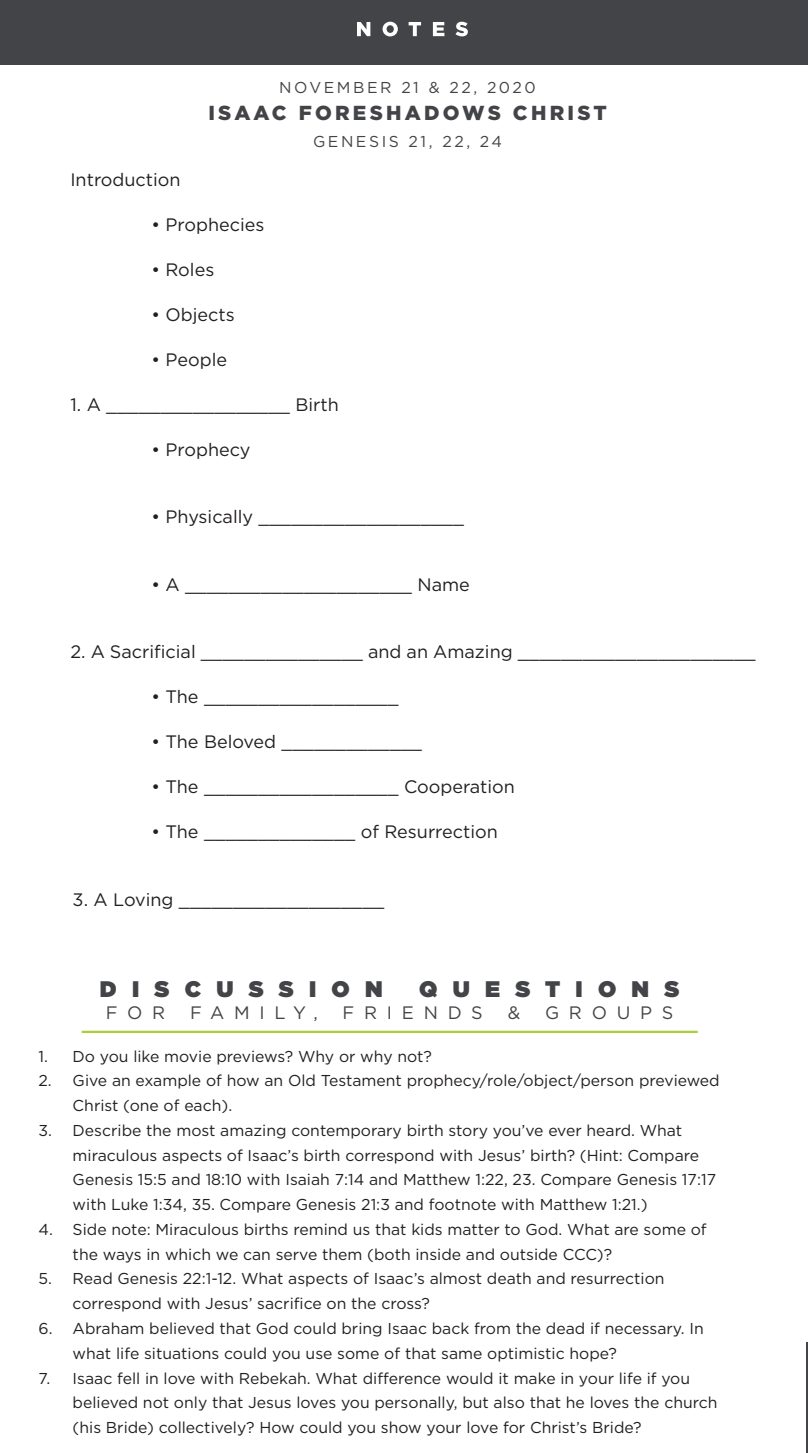
<style>
.page{position:relative;width:808px;height:1453px;background:#fff}
.page>*{position:absolute;margin:0;border:0;box-sizing:border-box;transform-origin:0 0}
.t1{font:900 22.5px "Gotham";letter-spacing:.68em;color:#424447}
.t2{font:900 20.25px "Gotham";letter-spacing:.16em;color:#424447}
.t3{font:18px "Gotham";color:#231f20}
.t4{font:18px "Gotham";letter-spacing:.54em;color:#424447}
.t5{font:15.75px/24.8px "Gotham";color:#231f20}
.t6{font:15.75px "Gotham";letter-spacing:.16em;color:#424447}
</style>
<div class="page">
<div style="left:0;top:0;width:807px;height:64px;background:#424447"></div>
<svg style="left:357px;top:22px;width:111px;height:14px"></svg>
<hr style="left:806px;top:1342px;width:1px;height:110px;background:#424447">
<hr style="left:82px;top:1030px;width:615px;height:2px;background:#abcf38">
<p class="t6" style="left:279px;top:79px;width:258px">NOVEMBER 21 &amp; 22, 2020</p>
<p class="t2" style="left:208px;top:101px;width:400px">ISAAC FORESHADOWS CHRIST</p>
<p class="t6" style="left:313px;top:133px;width:190px">GENESIS 21, 22, 24</p>
<p class="t3" style="left:70px;top:169px;width:112px">Introduction</p>
<p class="t3" style="left:151px;top:214px;width:114px">• Prophecies</p>
<p class="t3" style="left:151px;top:259px;width:64px">• Roles</p>
<p class="t3" style="left:151px;top:304px;width:85px">• Objects</p>
<p class="t3" style="left:151px;top:349px;width:77px">• People</p>
<p class="t3" style="left:70px;top:394px;width:270px">1. A _________________ Birth</p>
<p class="t3" style="left:151px;top:439px;width:101px">• Prophecy</p>
<p class="t3" style="left:151px;top:507px;width:314px">• Physically ___________________</p>
<p class="t3" style="left:151px;top:574px;width:320px">• A _____________________ Name</p>
<p class="t3" style="left:70px;top:642px;width:686px">2. A Sacrificial _______________ and an Amazing ______________________</p>
<p class="t3" style="left:151px;top:687px;width:248px">• The __________________</p>
<p class="t3" style="left:151px;top:732px;width:272px">• The Beloved _____________</p>
<p class="t3" style="left:151px;top:777px;width:365px">• The __________________ Cooperation</p>
<p class="t3" style="left:151px;top:822px;width:348px">• The ______________ of Resurrection</p>
<p class="t3" style="left:73px;top:889px;width:313px">3. A Loving ___________________</p>
<p class="t1" style="left:100px;top:976px;width:284px">DISCUSSION</p>
<p class="t1" style="left:419px;top:976px;width:262px">QUESTIONS</p>
<p class="t4" style="left:106px;top:1002px;width:61px">FOR</p>
<p class="t4" style="left:190px;top:1002px;width:129px">FAMILY,</p>
<p class="t4" style="left:342px;top:1002px;width:142px">FRIENDS</p>
<p class="t4" style="left:507px;top:1002px;width:14px">&amp;</p>
<p class="t4" style="left:545px;top:1002px;width:130px">GROUPS</p>
<p class="t5" style="left:39px;top:1043px;width:395px">1. Do you like movie previews? Why or why not?</p>
<p class="t5" style="left:73px;top:1067px;width:648px;text-indent:-34px">2. Give an example of how an Old Testament prophecy/role/object/person previewed<br>Christ (one of each).</p>
<p class="t5" style="left:73px;top:1117px;width:644px;text-indent:-34px">3. Describe the most amazing contemporary birth story you’ve ever heard. What miraculous aspects of Isaac’s birth correspond with Jesus’ birth? (Hint: Compare Genesis 15:5 and 18:10 with Isaiah 7:14 and Matthew 1:22, 23. Compare Genesis 17:17 with Luke 1:34, 35. Compare Genesis 21:3 and footnote with Matthew 1:21.)</p>
<p class="t5" style="left:73px;top:1216px;width:635px;text-indent:-34px">4. Side note: Miraculous births remind us that kids matter to God. What are some of the ways in which we can serve them (both inside and outside CCC)?</p>
<p class="t5" style="left:73px;top:1265px;width:593px;text-indent:-34px">5. Read Genesis 22:1-12. What aspects of Isaac’s almost death and resurrection correspond with Jesus’ sacrifice on the cross?</p>
<p class="t5" style="left:73px;top:1315px;width:632px;text-indent:-34px">6. Abraham believed that God could bring Isaac back from the dead if necessary. In what life situations could you use some of that same optimistic hope?</p>
<p class="t5" style="left:73px;top:1364px;width:646px;text-indent:-34px">7. Isaac fell in love with Rebekah. What difference would it make in your life if you believed not only that Jesus loves you personally, but also that he loves the church (his Bride) collectively? How could you show your love for Christ’s Bride?</p>
</div>
